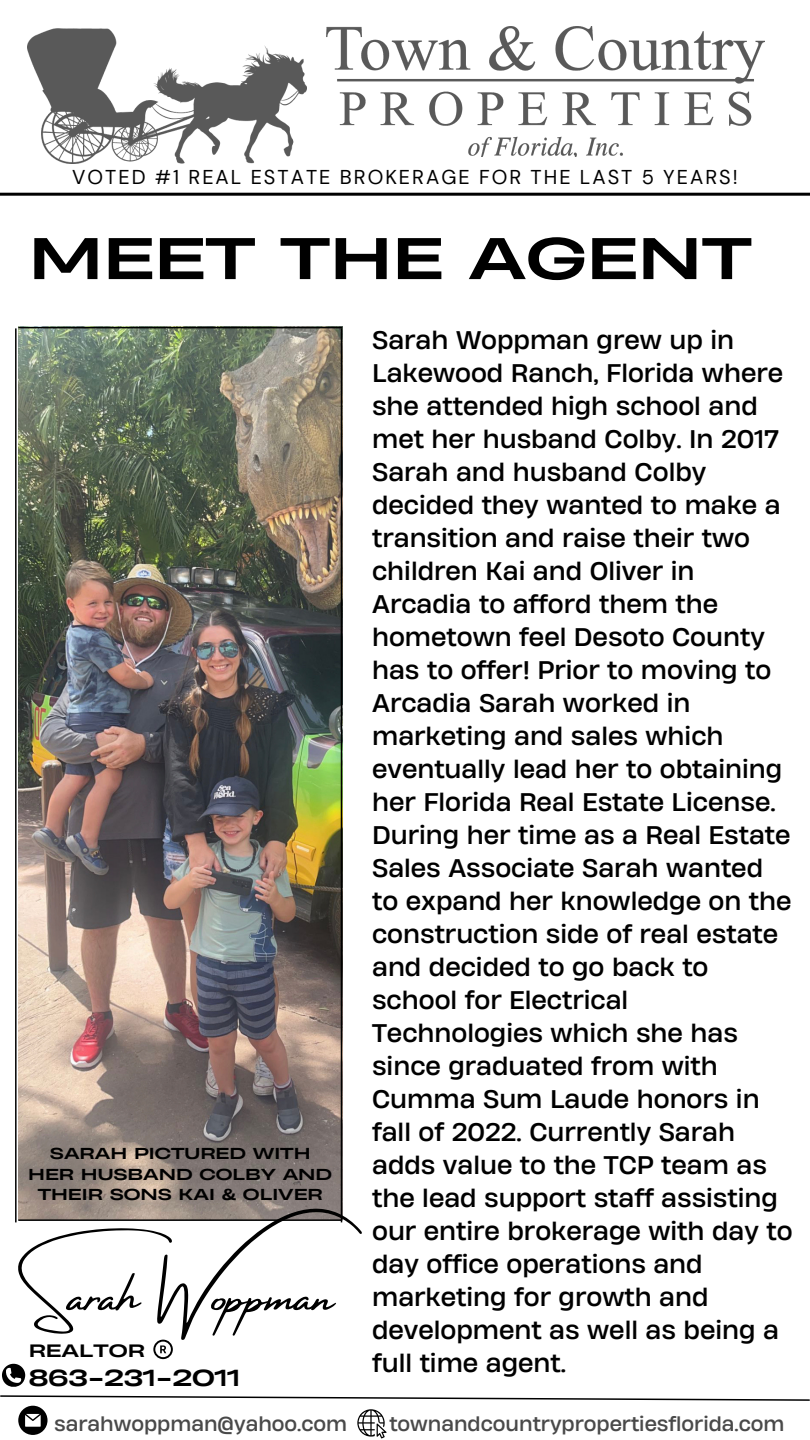
<style>
.page{position:relative;width:810px;height:1440px;background:#fff}
.page>*{position:absolute;margin:0;border:0;box-sizing:border-box;transform-origin:0 0}
.t1{font:56px "Amsterdam Four";color:#000}
.t2{font:55.2px "Heading Now 94";color:#000}
.t3{font:24px/33px "Heading Now 74";color:#000}
.t4{font:21.9px "Heading Now 94";color:#000}
.t5{font:20px "DM Sans";letter-spacing:.1em;color:#000}
.t6{font:19.2px "Heading Now 74";color:#494949}
.t7{font:16.9px "Heading Now 94";color:#000}
.t8{font:14.9px/20.2px "Heading Now 94";color:#000;text-align:center}
</style>
<div class="page">
<img style="left:18px;top:328px;width:323px;height:891px">
<hr style="left:341px;top:328px;width:1px;height:894px;background:#000">
<hr style="left:18px;top:327px;width:324px;height:1px;background:#000">
<hr style="left:18px;top:1219px;width:324px;height:2px;background:#000">
<hr style="left:15px;top:328px;width:2px;height:894px;background:#000">
<img style="left:326px;top:26px;width:439px;height:130px">
<img style="left:27px;top:28px;width:280px;height:136px">
<hr style="left:0;top:193px;width:810px;height:3px;background:#000">
<svg style="left:0;top:1340px;width:810px;height:99px"></svg>
<p class="t5" style="left:72px;top:164px;width:667px">VOTED #1 REAL ESTATE BROKERAGE FOR THE LAST 5 YEARS!</p>
<p class="t2" style="left:29px;top:221px;width:725px">MEET THE AGENT</p>
<p class="t8" style="left:28px;top:1143px;width:305px">SARAH PICTURED WITH<br>HER HUSBAND COLBY AND<br>THEIR SONS KAI &amp; OLIVER</p>
<p class="t1" style="left:29px;top:1264px;width:338px">Sarah Woppman</p>
<p class="t7" style="left:29px;top:1339px;width:118px">REALTOR</p>
<p class="t4" style="left:29px;top:1363px;width:213px">863-231-2011</p>
<p class="t3" style="left:372px;top:323px;width:422px">Sarah Woppman grew up in<br>Lakewood Ranch, Florida where she attended high school and met her husband Colby. In 2017<br>Sarah and husband Colby decided they wanted to make a transition and raise their two children Kai and Oliver in<br>Arcadia to afford them the hometown feel Desoto County has to offer! Prior to moving to<br>Arcadia Sarah worked in marketing and sales which eventually lead her to obtaining her Florida Real Estate License.<br>During her time as a Real Estate<br>Sales Associate Sarah wanted to expand her knowledge on the construction side of real estate and decided to go back to school for Electrical<br>Technologies which she has since graduated from with<br>Cumma Sum Laude honors in fall of 2022. Currently Sarah adds value to the TCP team as the lead support staff assisting our entire brokerage with day to day office operations and marketing for growth and development as well as being a full time agent.</p>
<p class="t6" style="left:54px;top:1411px;width:295px">sarahwoppman@yahoo.com</p>
<p class="t6" style="left:389px;top:1411px;width:397px">townandcountrypropertiesflorida.com</p>
</div>
